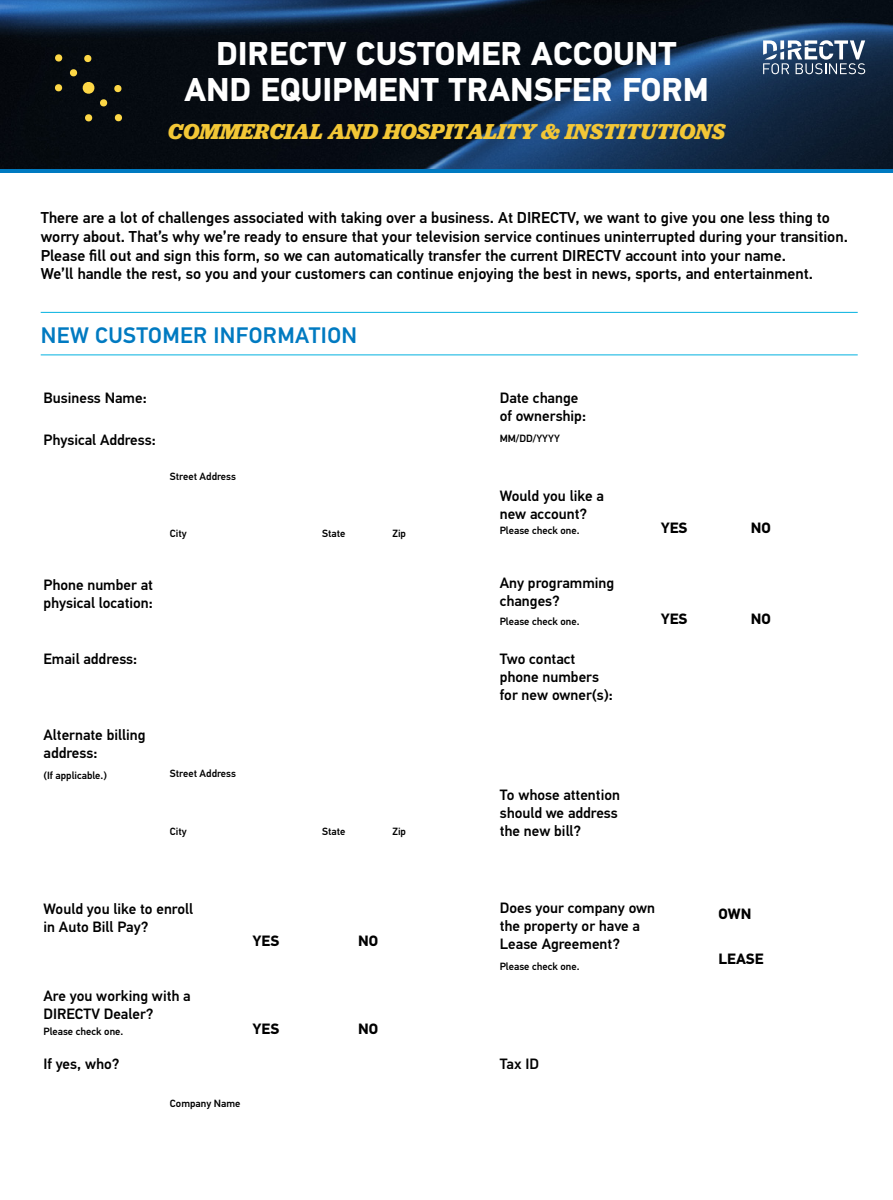
<style>
.page{position:relative;width:893px;height:1200px;background:#fff}
.page>*{position:absolute;margin:0;border:0;box-sizing:border-box;transform-origin:0 0}
.t1{font:700 33px/36px "PFDIN Text Pro";color:#fff;text-align:center}
.t2{font:italic 700 22.5px "Jubilat";color:#f3c736}
.t3{font:500 22.5px "PFDIN Text Pro";letter-spacing:.02em;color:#007ac1}
.t4{font:500 15.75px/18.9px "PFDIN Text Pro";color:#000}
.t5{font:500 15px/18px "PFDIN Text Pro";color:#000}
.t6{font:700 15px "PFDIN Text Pro";color:#000}
.t7{font:500 10.5px "PFDIN Text Pro";color:#000}
</style>
<div class="page">
<hr style="left:0;top:169px;width:892px;height:3px;background:#007ac1">
<img style="left:0;top:0;width:892px;height:169px">
<svg style="left:763px;top:40px;width:102px;height:34px"></svg>
<svg style="left:55px;top:54px;width:8px;height:8px"></svg>
<svg style="left:114px;top:114px;width:8px;height:8px"></svg>
<svg style="left:84px;top:55px;width:8px;height:7px"></svg>
<svg style="left:114px;top:85px;width:8px;height:8px"></svg>
<svg style="left:55px;top:84px;width:7px;height:8px"></svg>
<svg style="left:85px;top:114px;width:8px;height:8px"></svg>
<svg style="left:70px;top:69px;width:38px;height:38px"></svg>
<hr style="left:41px;top:312px;width:816px;height:1px;background:#00b1e0">
<hr style="left:41px;top:355px;width:816px;height:1px;background:#00b1e0">
<h1 class="t1" style="left:184px;top:36px;width:526px">DIRECTV CUSTOMER ACCOUNT<br>AND EQUIPMENT TRANSFER FORM</h1>
<h2 class="t2" style="left:168px;top:116px;width:558px">COMMERCIAL AND HOSPITALITY &amp; INSTITUTIONS</h2>
<p class="t4" style="left:41px;top:208px;width:808px">There are a lot of challenges associated with taking over a business. At DIRECTV, we want to give you one less thing to worry about. That’s why we’re ready to ensure that your television service continues uninterrupted during your transition.<br>Please fill out and sign this form, so we can automatically transfer the current DIRECTV account into your name.<br>We’ll handle the rest, so you and your customers can continue enjoying the best in news, sports, and entertainment.</p>
<h2 class="t3" style="left:41px;top:322px;width:318px">NEW CUSTOMER INFORMATION</h2>
<p class="t5" style="left:44px;top:389px;width:105px">Business Name:</p>
<p class="t5" style="left:500px;top:389px;width:88px">Date change of ownership:</p>
<p class="t5" style="left:44px;top:431px;width:114px">Physical Address:</p>
<p class="t7" style="left:170px;top:470px;width:67px">Street Address</p>
<p class="t5" style="left:44px;top:577px;width:111px">Phone number at physical location:</p>
<p class="t5" style="left:44px;top:650px;width:95px">Email address:</p>
<p class="t7" style="left:170px;top:527px;width:18px">City</p>
<p class="t5" style="left:44px;top:726px;width:103px">Alternate billing address:</p>
<p class="t7" style="left:44px;top:769px;width:65px">(If applicable.)</p>
<p class="t7" style="left:170px;top:767px;width:67px">Street Address</p>
<p class="t7" style="left:170px;top:825px;width:18px">City</p>
<p class="t5" style="left:44px;top:900px;width:151px">Would you like to enroll in Auto Bill Pay?</p>
<p class="t6" style="left:252px;top:932px;width:28px">YES</p>
<p class="t5" style="left:44px;top:987px;width:149px">Are you working with a<br>DIRECTV Dealer?</p>
<p class="t5" style="left:44px;top:1055px;width:77px">If yes, who?</p>
<p class="t7" style="left:44px;top:1025px;width:81px">Please check one.</p>
<p class="t7" style="left:170px;top:1097px;width:72px">Company Name</p>
<p class="t6" style="left:252px;top:1019px;width:28px">YES</p>
<p class="t7" style="left:322px;top:527px;width:25px">State</p>
<p class="t7" style="left:392px;top:527px;width:15px">Zip</p>
<p class="t7" style="left:322px;top:825px;width:25px">State</p>
<p class="t7" style="left:392px;top:825px;width:15px">Zip</p>
<p class="t6" style="left:358px;top:932px;width:22px">NO</p>
<p class="t6" style="left:358px;top:1019px;width:22px">NO</p>
<p class="t7" style="left:500px;top:432px;width:62px">MM/DD/YYYY</p>
<p class="t5" style="left:500px;top:487px;width:106px">Would you like a new account?</p>
<p class="t7" style="left:500px;top:524px;width:81px">Please check one.</p>
<p class="t5" style="left:500px;top:574px;width:116px">Any programming changes?</p>
<p class="t7" style="left:500px;top:615px;width:81px">Please check one.</p>
<p class="t5" style="left:500px;top:650px;width:115px">Two contact phone numbers for new owner(s):</p>
<p class="t6" style="left:660px;top:519px;width:28px">YES</p>
<p class="t6" style="left:660px;top:610px;width:28px">YES</p>
<p class="t6" style="left:750px;top:519px;width:22px">NO</p>
<p class="t6" style="left:750px;top:610px;width:22px">NO</p>
<p class="t5" style="left:500px;top:786px;width:122px">To whose attention should we address the new bill?</p>
<p class="t5" style="left:500px;top:899px;width:157px">Does your company own the property or have a<br>Lease Agreement?</p>
<p class="t7" style="left:500px;top:960px;width:81px">Please check one.</p>
<p class="t6" style="left:718px;top:905px;width:34px">OWN</p>
<p class="t6" style="left:718px;top:950px;width:47px">LEASE</p>
<p class="t5" style="left:500px;top:1055px;width:41px">Tax ID</p>
</div>
